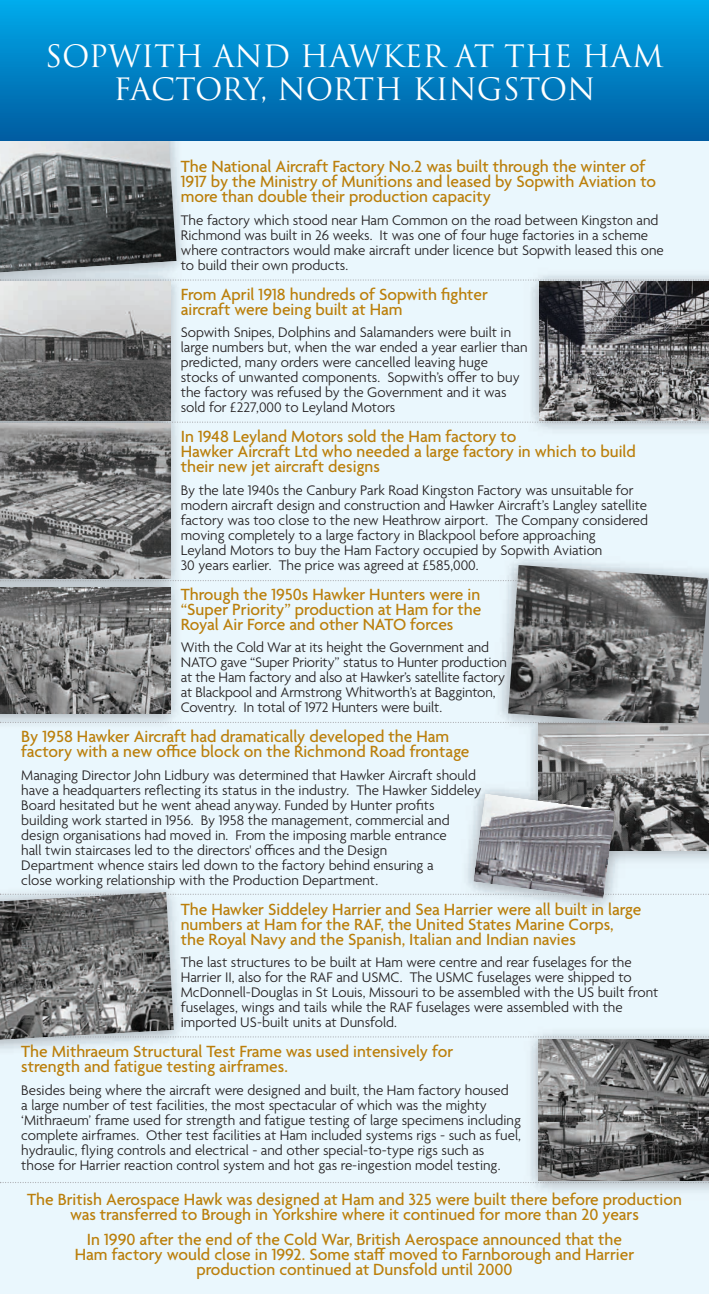
<style>
.page{position:relative;width:709px;height:1294px;background:#fff}
.page>*{position:absolute;margin:0;border:0;box-sizing:border-box;transform-origin:0 0}
.t1{font:30px/33.8px "Trajan";color:#fff;text-align:center}
.t2{font:500 17.5px/15px "Agenda";color:#bb7f0b}
.t3{font:300 15px/15px "Agenda";color:#231f20}
</style>
<div class="page">
<div style="left:0;top:141px;width:709px;height:1152px;background:#eaf7fd"></div>
<svg style="left:0;top:580px;width:507px;height:1px"></svg>
<svg style="left:0;top:721px;width:507px;height:2px"></svg>
<svg style="left:174px;top:893px;width:535px;height:1px"></svg>
<svg style="left:174px;top:1036px;width:535px;height:1px"></svg>
<svg style="left:0;top:1181px;width:709px;height:2px"></svg>
<svg style="left:0;top:279px;width:709px;height:2px"></svg>
<svg style="left:0;top:421px;width:709px;height:2px"></svg>
<img style="left:0;top:141px;width:176px;height:131px">
<img style="left:0;top:282px;width:170px;height:138px">
<img style="left:0;top:587px;width:170px;height:126px">
<img style="left:0;top:891px;width:174px;height:148px">
<img style="left:507px;top:565px;width:202px;height:162px">
<img style="left:539px;top:723px;width:170px;height:127px">
<img style="left:539px;top:1039px;width:170px;height:141px">
<img style="left:0;top:424px;width:170px;height:155px">
<img style="left:539px;top:282px;width:170px;height:138px">
<img style="left:473px;top:793px;width:142px;height:105px">
<div style="left:0;top:0;width:709px;height:141px;background:linear-gradient(to bottom,#00abec,#005a9f)"></div>
<h1 class="t1" style="left:45px;top:39px;width:620px">SOPWITH AND HAWKER AT THE HAM<br>FACTORY, NORTH KINGSTON</h1>
<p class="t2" style="left:181px;top:158px;width:477px">The National Aircraft Factory No.2 was built through the winter of<br>1917 by the Ministry of Munitions and leased by Sopwith Aviation to more than double their production capacity</p>
<p class="t3" style="left:181px;top:212px;width:484px">The factory which stood near Ham Common on the road between Kingston and Richmond was built in 26 weeks. It was one of four huge factories in a scheme where contractors would make aircraft under licence but Sopwith leased this one to build their own products.</p>
<p class="t2" style="left:181px;top:286px;width:308px">From April 1918 hundreds of Sopwith fighter aircraft were being built at Ham</p>
<p class="t3" style="left:181px;top:324px;width:348px">Sopwith Snipes, Dolphins and Salamanders were built in large numbers but, when the war ended a year earlier than predicted, many orders were cancelled leaving huge stocks of unwanted components. Sopwith’s offer to buy the factory was refused by the Government and it was sold for £227,000 to Leyland Motors</p>
<p class="t2" style="left:181px;top:428px;width:456px">In 1948 Leyland Motors sold the Ham factory to<br>Hawker Aircraft Ltd who needed a large factory in which to build their new jet aircraft designs</p>
<p class="t3" style="left:181px;top:482px;width:469px">By the late 1940s the Canbury Park Road Kingston Factory was unsuitable for modern aircraft design and construction and Hawker Aircraft’s Langley satellite factory was too close to the new Heathrow airport. The Company considered moving completely to a large factory in Blackpool before approaching<br>Leyland Motors to buy the Ham Factory occupied by Sopwith Aviation<br>30 years earlier. The price was agreed at £585,000.</p>
<p class="t2" style="left:181px;top:586px;width:302px;text-align:justify">Through the 1950s Hawker Hunters were in “Super Priority” production at Ham for the Royal Air Force and other NATO forces</p>
<p class="t3" style="left:181px;top:639px;width:328px">With the Cold War at its height the Government and NATO gave “Super Priority” status to Hunter production at the Ham factory and also at Hawker’s satellite factory at Blackpool and Armstrong Whitworth’s at Bagginton, Coventry. In total of 1972 Hunters were built.</p>
<p class="t2" style="left:21px;top:728px;width:450px">By 1958 Hawker Aircraft had dramatically developed the Ham factory with a new office block on the Richmond Road frontage</p>
<p class="t3" style="left:21px;top:767px;width:461px">Managing Director John Lidbury was determined that Hawker Aircraft should have a headquarters reflecting its status in the industry. The Hawker Siddeley Board hesitated but he went ahead anyway. Funded by Hunter profits building work started in 1956. By 1958 the management, commercial and design organisations had moved in. From the imposing marble entrance<br>hall twin staircases led to the directors' offices and the Design<br>Department whence stairs led down to the factory behind ensuring a<br>close working relationship with the Production Department.</p>
<p class="t2" style="left:181px;top:901px;width:462px">The Hawker Siddeley Harrier and Sea Harrier were all built in large numbers at Ham for the RAF, the United States Marine Corps, the Royal Navy and the Spanish, Italian and Indian navies</p>
<p class="t3" style="left:181px;top:954px;width:479px">The last structures to be built at Ham were centre and rear fuselages for the Harrier II, also for the RAF and USMC. The USMC fuselages were shipped to McDonnell-Douglas in St Louis, Missouri to be assembled with the US built front fuselages, wings and tails while the RAF fuselages were assembled with the imported US-built units at Dunsfold.</p>
<p class="t2" style="left:21px;top:1043px;width:433px">The Mithraeum Structural Test Frame was used intensively for strength and fatigue testing airframes.</p>
<p class="t3" style="left:21px;top:1082px;width:501px">Besides being where the aircraft were designed and built, the Ham factory housed<br>a large number of test facilities, the most spectacular of which was the mighty ‘Mithraeum’ frame used for strength and fatigue testing of large specimens including complete airframes. Other test facilities at Ham included systems rigs - such as fuel, hydraulic, flying controls and electrical - and other special-to-type rigs such as those for Harrier reaction control system and hot gas re-ingestion model testing.</p>
<p class="t2" style="left:27px;top:1191px;width:656px;text-align:center">The British Aerospace Hawk was designed at Ham and 325 were built there before production was transferred to Brough in Yorkshire where it continued for more than 20 years</p>
<p class="t2" style="left:75px;top:1231px;width:561px;text-align:center">In 1990 after the end of the Cold War, British Aerospace announced that the<br>Ham factory would close in 1992. Some staff moved to Farnborough and Harrier production continued at Dunsfold until 2000</p>
</div>
